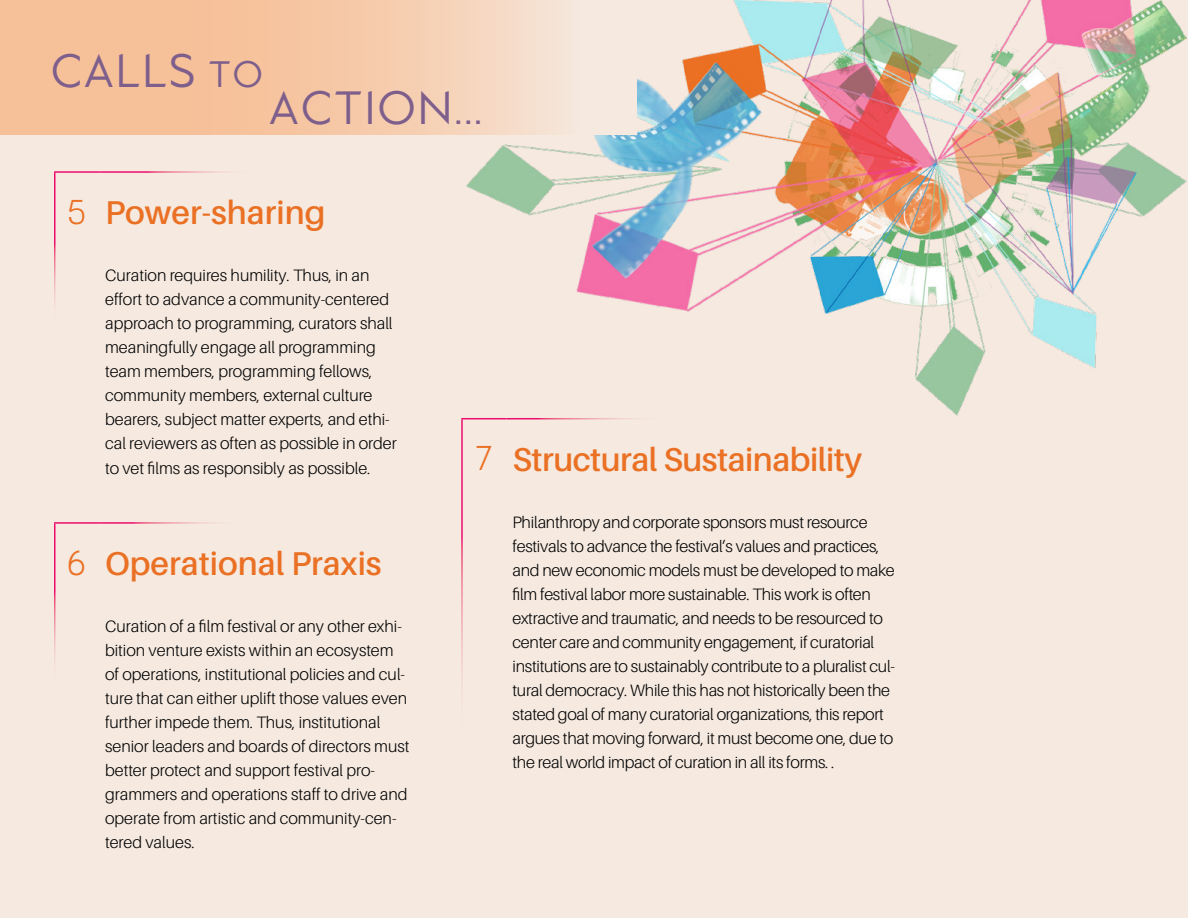
<style>
.page{position:relative;width:1188px;height:918px;background:#f5e9e0}
.page>*{position:absolute;margin:0;border:0;box-sizing:border-box;transform-origin:0 0}
.t1{font:45.6px "Kano";color:#7e5f8c}
.t2{font:600 33px "Aileron";color:#ea7024}
.t3{font:300 16.5px/24px "Aileron";color:#000}
.s1{font-size:36px}
.s2{font-family:"Garute";font-weight:300;font-size:31.5px}
</style>
<div class="page">
<hr style="left:54px;top:171px;width:45px;height:2px;background:#fff">
<hr style="left:54px;top:173px;width:2px;height:306px;background:#fff">
<hr style="left:99px;top:171px;width:304px;height:2px;background:#fff">
<hr style="left:402px;top:173px;width:2px;height:306px;background:#fff">
<hr style="left:54px;top:479px;width:45px;height:1px;background:#fff">
<hr style="left:99px;top:479px;width:304px;height:1px;background:#fff">
<hr style="left:54px;top:522px;width:45px;height:2px;background:#fff">
<hr style="left:54px;top:524px;width:2px;height:330px;background:#fff">
<hr style="left:99px;top:522px;width:318px;height:2px;background:#fff">
<hr style="left:415px;top:524px;width:2px;height:330px;background:#fff">
<hr style="left:54px;top:854px;width:45px;height:1px;background:#fff">
<hr style="left:99px;top:854px;width:318px;height:1px;background:#fff">
<hr style="left:461px;top:418px;width:46px;height:1px;background:#fff">
<hr style="left:461px;top:419px;width:2px;height:354px;background:#fff">
<hr style="left:507px;top:418px;width:407px;height:1px;background:#fff">
<hr style="left:912px;top:419px;width:2px;height:354px;background:#fff">
<hr style="left:461px;top:773px;width:46px;height:2px;background:#fff">
<hr style="left:507px;top:773px;width:407px;height:2px;background:#fff">
<img style="left:298px;top:0;width:889px;height:418px">
<svg style="left:0;top:0;width:637px;height:135px"></svg>
<h1 class="t1" style="left:50px;top:52px;width:215px">CALLS <span class="s1">TO</span></h1>
<h1 class="t1" style="left:234px;top:89px;width:216px">ACTION...</h1>
<h1 class="t1" style="left:268px;top:89px;width:216px">ACTION...</h1>
<h2 class="t2" style="left:67px;top:195px;width:260px"><span class="s2">5</span> Power-sharing</h2>
<p class="t3" style="left:105px;top:264px;width:293px">Curation requires humility. Thus, in an effort to advance a community-centered approach to programming, curators shall meaningfully engage all programming team members, programming fellows, community members, external culture bearers, subject matter experts, and ethi&shy;cal reviewers as often as possible in order to vet films as responsibly as possible.</p>
<h2 class="t2" style="left:67px;top:546px;width:316px"><span class="s2">6</span> Operational Praxis</h2>
<p class="t3" style="left:105px;top:615px;width:306px">Curation of a film festival or any other exhi&shy;bition venture exists within an ecosystem of operations, institutional policies and cul&shy;ture that can either uplift those values even further impede them. Thus, institutional senior leaders and boards of directors must better protect and support festival pro&shy;grammers and operations staff to drive and operate from artistic and community-cen&shy;tered values.</p>
<h2 class="t2" style="left:475px;top:442px;width:389px"><span class="s2">7</span> Structural Sustainability</h2>
<p class="t3" style="left:513px;top:511px;width:384px">Philanthropy and corporate sponsors must resource festivals to advance the festival’s values and practices, and new economic models must be developed to make film festival labor more sustainable. This work is often extractive and traumatic, and needs to be resourced to center care and community engagement, if curatorial institutions are to sustainably contribute to a pluralist cul&shy;tural democracy. While this has not historically been the stated goal of many curatorial organizations, this report argues that moving forward, it must become one, due to the real world impact of curation in all its forms. .</p>
</div>
